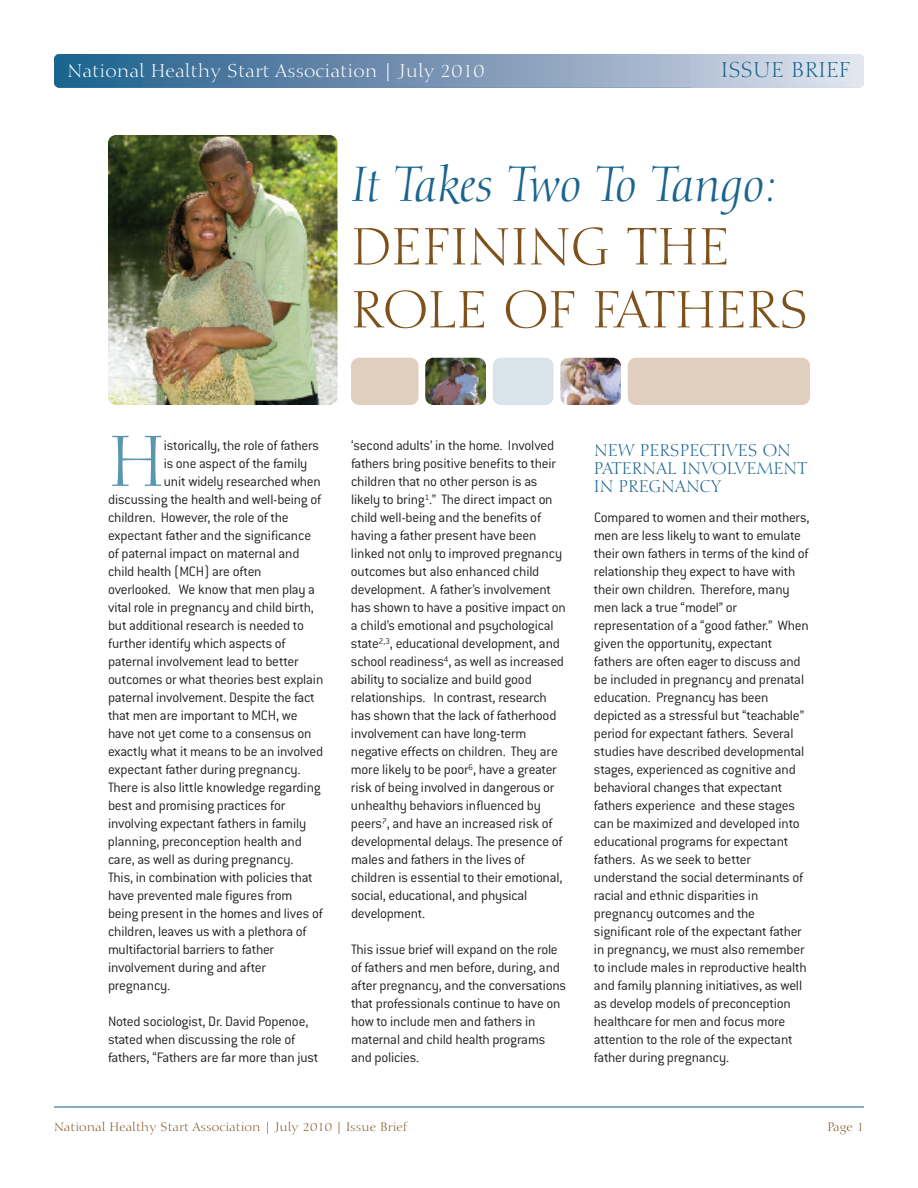
<style>
.page{position:relative;width:918px;height:1188px;background:#fff}
.page>*{position:absolute;margin:0;border:0;box-sizing:border-box;transform-origin:0 0}
.t1{font:70.5px "Calligraphic 810 BT";color:#5996b0}
.t2{font:51px/63px "Calligraphic 810 BT";letter-spacing:-.01em;color:#7f511b}
.t3{font:italic 48px "Calligraphic 810 BT";letter-spacing:-.01em;color:#1a648f}
.t4{font:21px "Calligraphic 810 BT";letter-spacing:.01em;color:#1a648f}
.t5{font:18px "Calligraphic 810 BT";color:#fff}
.t6{font:16.5px/18px "Calligraphic 810 BT";color:#1a648f}
.t7{font:300 15px/18px "Conduit ITC";letter-spacing:-.015em;color:#231f20}
.t8{font:12px "Calligraphic 810 BT";color:#7f511b}
</style>
<div class="page">
<svg style="left:54px;top:54px;width:810px;height:34px;background:#698cad"></svg>
<img style="left:691px;top:54px;width:168px;height:34px">
<img style="left:859px;top:54px;width:5px;height:34px">
<hr style="left:54px;top:1106px;width:810px;height:2px;background:#5996b0">
<img style="left:108px;top:135px;width:230px;height:270px;border-radius:8px">
<div style="left:493px;top:358px;width:61px;height:47px;background:#d8e3ea;border-radius:8px"></div>
<img style="left:560px;top:358px;width:61px;height:47px;border-radius:8px">
<div style="left:628px;top:358px;width:182px;height:47px;background:#e0cfbe;border-radius:8px"></div>
<div style="left:351px;top:358px;width:67px;height:47px;background:#e0cfbe;border-radius:8px"></div>
<img style="left:425px;top:358px;width:61px;height:47px;border-radius:8px">
<p class="t5" style="left:68px;top:63px;width:419px">National Healthy Start Association | July 2010</p>
<h3 class="t4" style="left:721px;top:61px;width:131px">ISSUE BRIEF</h3>
<h3 class="t3" style="left:351px;top:164px;width:430px">It Takes Two To Tango:</h3>
<h2 class="t2" style="left:351px;top:221px;width:460px">DEFINING THE<br>ROLE OF FATHERS</h2>
<h1 class="t1" style="left:108px;top:432px;width:59px">H</h1>
<p class="t7" style="left:164px;top:438px;width:157px">istorically, the role of fathers</p>
<p class="t7" style="left:164px;top:456px;width:145px">is one aspect of the family</p>
<p class="t7" style="left:164px;top:474px;width:159px">unit widely researched when</p>
<p class="t7" style="left:108px;top:492px;width:215px">discussing the health and well-being of</p>
<p class="t7" style="left:108px;top:510px;width:182px">children. However, the role of the</p>
<p class="t7" style="left:108px;top:528px;width:205px">expectant father and the significance</p>
<p class="t7" style="left:108px;top:546px;width:193px">of paternal impact on maternal and</p>
<p class="t7" style="left:108px;top:564px;width:155px">child health (MCH) are often</p>
<p class="t7" style="left:108px;top:582px;width:208px">overlooked. We know that men play a</p>
<p class="t7" style="left:108px;top:600px;width:207px">vital role in pregnancy and child birth,</p>
<p class="t7" style="left:108px;top:618px;width:197px">but additional research is needed to</p>
<p class="t7" style="left:108px;top:636px;width:179px">further identify which aspects of</p>
<p class="t7" style="left:108px;top:654px;width:192px">paternal involvement lead to better</p>
<p class="t7" style="left:108px;top:672px;width:217px">outcomes or what theories best explain</p>
<p class="t7" style="left:108px;top:690px;width:208px">paternal involvement. Despite the fact</p>
<p class="t7" style="left:108px;top:708px;width:191px">that men are important to MCH, we</p>
<p class="t7" style="left:108px;top:726px;width:205px">have not yet come to a consensus on</p>
<p class="t7" style="left:108px;top:744px;width:217px">exactly what it means to be an involved</p>
<p class="t7" style="left:108px;top:762px;width:194px">expectant father during pregnancy.</p>
<p class="t7" style="left:108px;top:780px;width:214px">There is also little knowledge regarding</p>
<p class="t7" style="left:108px;top:798px;width:179px">best and promising practices for</p>
<p class="t7" style="left:108px;top:816px;width:200px">involving expectant fathers in family</p>
<p class="t7" style="left:108px;top:834px;width:195px">planning, preconception health and</p>
<p class="t7" style="left:108px;top:852px;width:187px">care, as well as during pregnancy.</p>
<p class="t7" style="left:108px;top:870px;width:206px">This, in combination with policies that</p>
<p class="t7" style="left:108px;top:888px;width:186px">have prevented male figures from</p>
<p class="t7" style="left:108px;top:906px;width:216px">being present in the homes and lives of</p>
<p class="t7" style="left:108px;top:924px;width:200px">children, leaves us with a plethora of</p>
<p class="t7" style="left:108px;top:942px;width:168px">multifactorial barriers to father</p>
<p class="t7" style="left:108px;top:960px;width:159px">involvement during and after</p>
<p class="t7" style="left:108px;top:978px;width:64px">pregnancy.</p>
<p class="t7" style="left:108px;top:1014px;width:212px">Noted sociologist, Dr. David Popenoe, stated when discussing the role of fathers, “Fathers are far more than just</p>
<p class="t7" style="left:351px;top:438px;width:216px">‘second adults’ in the home. Involved fathers bring positive benefits to their children that no other person is as likely to bring<sup>1</sup>.” The direct impact on child well-being and the benefits of having a father present have been linked not only to improved pregnancy outcomes but also enhanced child development. A father’s involvement has shown to have a positive impact on a child’s emotional and psychological state<sup>2,3</sup>, educational development, and school readiness<sup>4</sup>, as well as increased ability to socialize and build good relationships. In contrast, research has shown that the lack of fatherhood involvement can have long-term negative effects on children. They are more likely to be poor<sup>6</sup>, have a greater risk of being involved in dangerous or unhealthy behaviors influenced by peers<sup>7</sup>, and have an increased risk of developmental delays. The presence of males and fathers in the lives of children is essential to their emotional, social, educational, and physical development.</p>
<p class="t7" style="left:351px;top:942px;width:216px">This issue brief will expand on the role of fathers and men before, during, and after pregnancy, and the conversations that professionals continue to have on how to include men and fathers in maternal and child health programs and policies.</p>
<p class="t6" style="left:594px;top:443px;width:215px">NEW PERSPECTIVES ON<br>PATERNAL INVOLVEMENT<br>IN PREGNANCY</p>
<p class="t7" style="left:594px;top:510px;width:217px">Compared to women and their mothers, men are less likely to want to emulate their own fathers in terms of the kind of relationship they expect to have with their own children. Therefore, many men lack a true “model” or representation of a “good father.” When given the opportunity, expectant fathers are often eager to discuss and be included in pregnancy and prenatal education. Pregnancy has been depicted as a stressful but “teachable” period for expectant fathers. Several studies have described developmental stages, experienced as cognitive and behavioral changes that expectant fathers experience and these stages can be maximized and developed into educational programs for expectant fathers. As we seek to better understand the social determinants of racial and ethnic disparities in pregnancy outcomes and the significant role of the expectant father in pregnancy, we must also remember to include males in reproductive health and family planning initiatives, as well as develop models of preconception healthcare for men and focus more attention to the role of the expectant father during pregnancy.</p>
<p class="t8" style="left:54px;top:1122px;width:355px">National Healthy Start Association | July 2010 | Issue Brief</p>
<p class="t8" style="left:828px;top:1122px;width:38px">Page 1</p>
</div>
